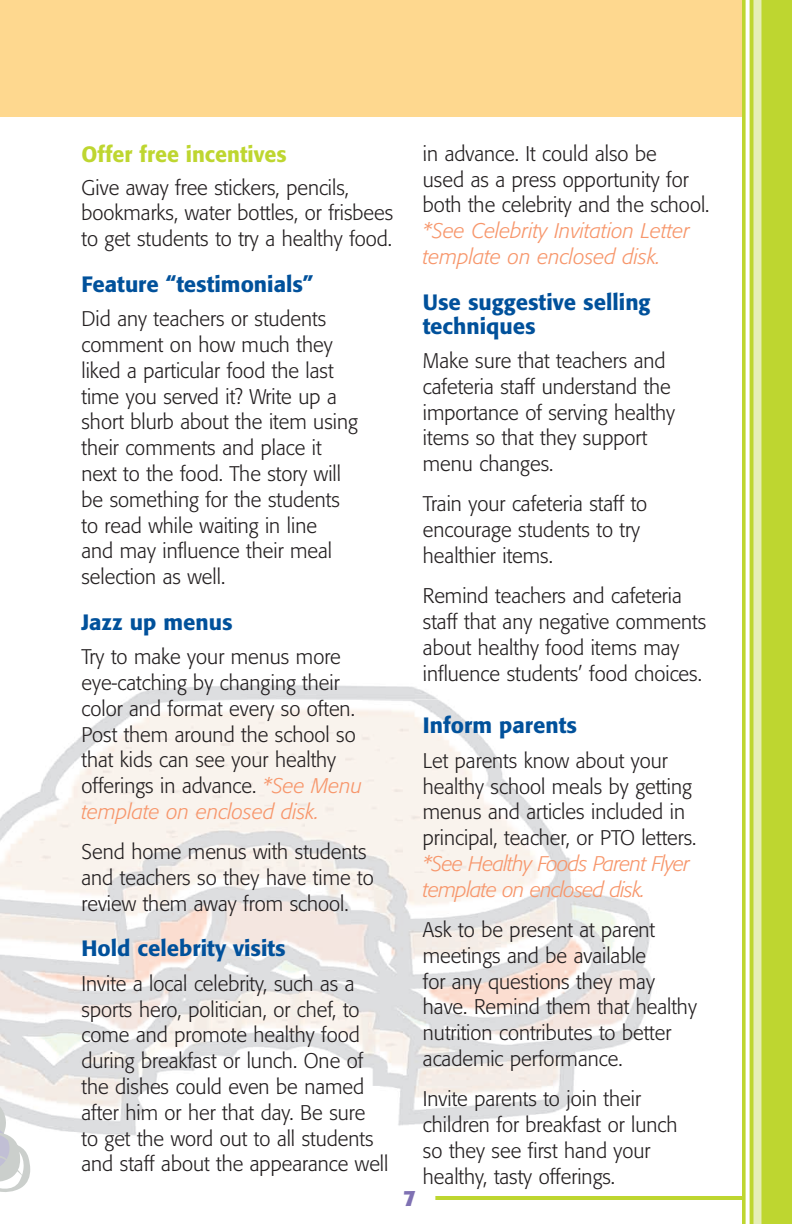
<style>
.page{position:relative;width:792px;height:1224px;background:#fff}
.page>*{position:absolute;margin:0;border:0;box-sizing:border-box;transform-origin:0 0}
.t1{font:500 22px/24px "Formata";color:#01519b}
.t2{font:500 22px "Formata";color:#bed630}
.t3{font:700 22px "Formata";color:#7f71b3}
.t4{font:300 21px/25.8px "Formata";color:#231f20}
.t5{font:italic 300 21px/25.8px "Formata";color:#f7966b}
.t6{font:italic 300 21px/25.8px "Formata";letter-spacing:-.03em;color:#f7966b}
.s1{font-style:italic;color:#f7966b}
</style>
<div class="page">
<hr style="left:435px;top:1196px;width:319px;height:4px;background:#bed630">
<img style="left:0;top:685px;width:652px;height:451px">
<svg style="left:0;top:1078px;width:30px;height:114px"></svg>
<div style="left:0;top:0;width:792px;height:117px;background:#fed88f"></div>
<div style="left:742px;top:0;width:50px;height:1224px;background:#bed630"></div>
<div style="left:753px;top:0;width:8px;height:1224px;background:#e6eeb8"></div>
<svg style="left:746px;top:0;width:4px;height:1224px;background:#f8faea"></svg>
<p class="t2" style="left:82px;top:144px;width:207px">Offer free incentives</p>
<p class="t4" style="left:82px;top:176px;width:313px">Give away free stickers, pencils, bookmarks, water bottles, or frisbees to get students to try a healthy food.</p>
<p class="t1" style="left:82px;top:274px;width:234px">Feature “testimonials”</p>
<p class="t4" style="left:82px;top:308px;width:278px">Did any teachers or students comment on how much they liked a particular food the last time you served it? Write up a short blurb about the item using their comments and place it next to the food. The story will be something for the students to read while waiting in line<br>and may influence their meal selection as well.</p>
<p class="t1" style="left:82px;top:612px;width:153px">Jazz up menus</p>
<p class="t4" style="left:82px;top:646px;width:282px">Try to make your menus more eye-catching by changing their color and format every so often.<br>Post them around the school so that kids can see your healthy offerings in advance. <span class="s1">*See Menu template on enclosed disk.</span></p>
<p class="t4" style="left:82px;top:841px;width:294px">Send home menus with students and teachers so they have time to review them away from school.</p>
<p class="t1" style="left:82px;top:939px;width:206px">Hold celebrity visits</p>
<p class="t4" style="left:82px;top:972px;width:308px">Invite a local celebrity, such as a sports hero, politician, or chef, to come and promote healthy food during breakfast or lunch. One of the dishes could even be named after him or her that day. Be sure<br>to get the word out to all students and staff about the appearance well</p>
<p class="t4" style="left:423px;top:142px;width:288px">in advance. It could also be<br>used as a press opportunity for both the celebrity and the school.</p>
<p class="t5" style="left:423px;top:220px;width:268px">*See Celebrity Invitation Letter template on enclosed disk.</p>
<p class="t1" style="left:423px;top:292px;width:229px">Use suggestive selling techniques</p>
<p class="t4" style="left:423px;top:349px;width:254px">Make sure that teachers and cafeteria staff understand the importance of serving healthy items so that they support menu changes.</p>
<p class="t4" style="left:423px;top:493px;width:226px">Train your cafeteria staff to encourage students to try healthier items.</p>
<p class="t4" style="left:423px;top:585px;width:285px">Remind teachers and cafeteria staff that any negative comments about healthy food items may influence students’ food choices.</p>
<p class="t1" style="left:423px;top:716px;width:156px">Inform parents</p>
<p class="t4" style="left:423px;top:749px;width:275px">Let parents know about your healthy school meals by getting menus and articles included in principal, teacher, or PTO letters.</p>
<p class="t6" style="left:423px;top:852px;width:269px">*See Healthy Foods Parent Flyer template on enclosed disk.</p>
<p class="t4" style="left:423px;top:918px;width:276px">Ask to be present at parent meetings and be available<br>for any questions they may have. Remind them that healthy nutrition contributes to better academic performance.</p>
<p class="t4" style="left:423px;top:1088px;width:256px">Invite parents to join their children for breakfast or lunch so they see first hand your healthy, tasty offerings.</p>
<p class="t3" style="left:403px;top:1188px;width:14px">7</p>
</div>
